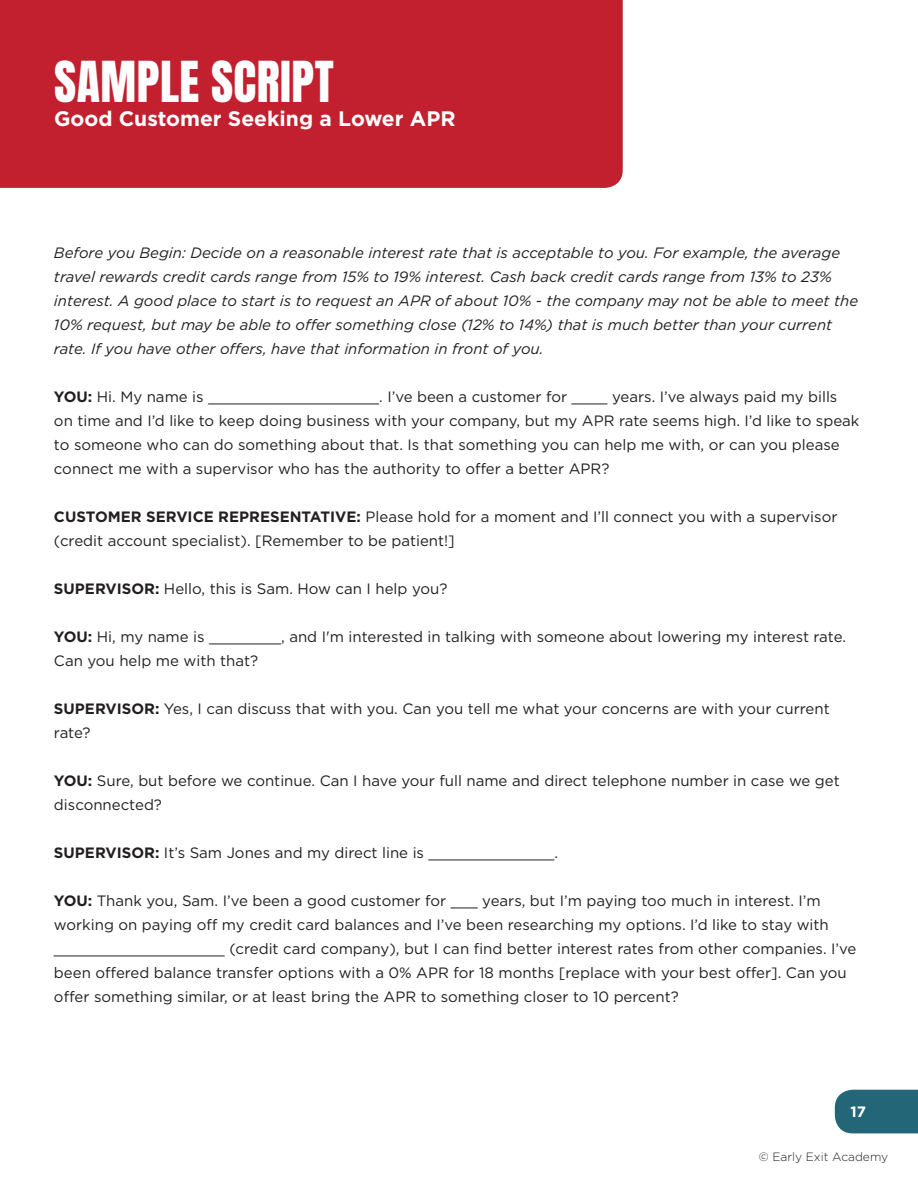
<style>
.page{position:relative;width:918px;height:1188px;background:#fff}
.page>*{position:absolute;margin:0;border:0;box-sizing:border-box;transform-origin:0 0}
.t1{font:48px "Anton";letter-spacing:.01em;color:#fff}
.t2{font:700 21px "Gotham";color:#fff}
.t3{font:15px/24px "Gotham";color:#231f20}
.t4{font:italic 15px/24px "Gotham";color:#231f20}
.t5{font:700 15px "Gotham";color:#fff}
.t6{font:300 12px "Gotham";color:#231f20}
.s1{font-weight:700}
</style>
<div class="page">
<div style="left:835px;top:1090px;width:83px;height:43px;background:#236677"></div>
<div style="left:0;top:0;width:623px;height:188px;background:#c2202e"></div>
<h1 class="t1" style="left:54px;top:58px;width:281px">SAMPLE SCRIPT</h1>
<h2 class="t2" style="left:54px;top:105px;width:403px">Good Customer Seeking a Lower APR</h2>
<p class="t4" style="left:54px;top:240px;width:806px">Before you Begin: Decide on a reasonable interest rate that is acceptable to you. For example, the average travel rewards credit cards range from 15% to 19% interest. Cash back credit cards range from 13% to 23% interest. A good place to start is to request an APR of about 10% - the company may not be able to meet the 10% request, but may be able to offer something close (12% to 14%) that is much better than your current rate. If you have other offers, have that information in front of you.</p>
<p class="t3" style="left:54px;top:384px;width:807px"><span class="s1">YOU:</span> Hi. My name is ___________________. I’ve been a customer for ____ years. I’ve always paid my bills on time and I’d like to keep doing business with your company, but my APR rate seems high. I’d like to speak to someone who can do something about that. Is that something you can help me with, or can you please connect me with a supervisor who has the authority to offer a better APR?</p>
<p class="t3" style="left:54px;top:504px;width:785px"><span class="s1">CUSTOMER SERVICE REPRESENTATIVE:</span> Please hold for a moment and I’ll connect you with a supervisor (credit account specialist). [Remember to be patient!]</p>
<p class="t3" style="left:54px;top:576px;width:395px"><span class="s1">SUPERVISOR:</span> Hello, this is Sam. How can I help you?</p>
<p class="t3" style="left:54px;top:624px;width:794px"><span class="s1">YOU:</span> Hi, my name is ________, and I'm interested in talking with someone about lowering my interest rate.<br>Can you help me with that?</p>
<p class="t3" style="left:54px;top:696px;width:777px"><span class="s1">SUPERVISOR:</span> Yes, I can discuss that with you. Can you tell me what your concerns are with your current rate?</p>
<p class="t3" style="left:54px;top:768px;width:787px"><span class="s1">YOU:</span> Sure, but before we continue. Can I have your full name and direct telephone number in case we get disconnected?</p>
<p class="t3" style="left:54px;top:840px;width:506px"><span class="s1">SUPERVISOR:</span> It’s Sam Jones and my direct line is ______________.</p>
<p class="t3" style="left:54px;top:888px;width:804px"><span class="s1">YOU:</span> Thank you, Sam. I’ve been a good customer for ___ years, but I’m paying too much in interest. I’m working on paying off my credit card balances and I’ve been researching my options. I’d like to stay with ___________________ (credit card company), but I can find better interest rates from other companies. I’ve been offered balance transfer options with a 0% APR for 18 months [replace with your best offer]. Can you offer something similar, or at least bring the APR to something closer to 10 percent?</p>
<p class="t5" style="left:850px;top:1102px;width:17px">17</p>
<p class="t6" style="left:759px;top:1149px;width:131px">© Early Exit Academy</p>
</div>
